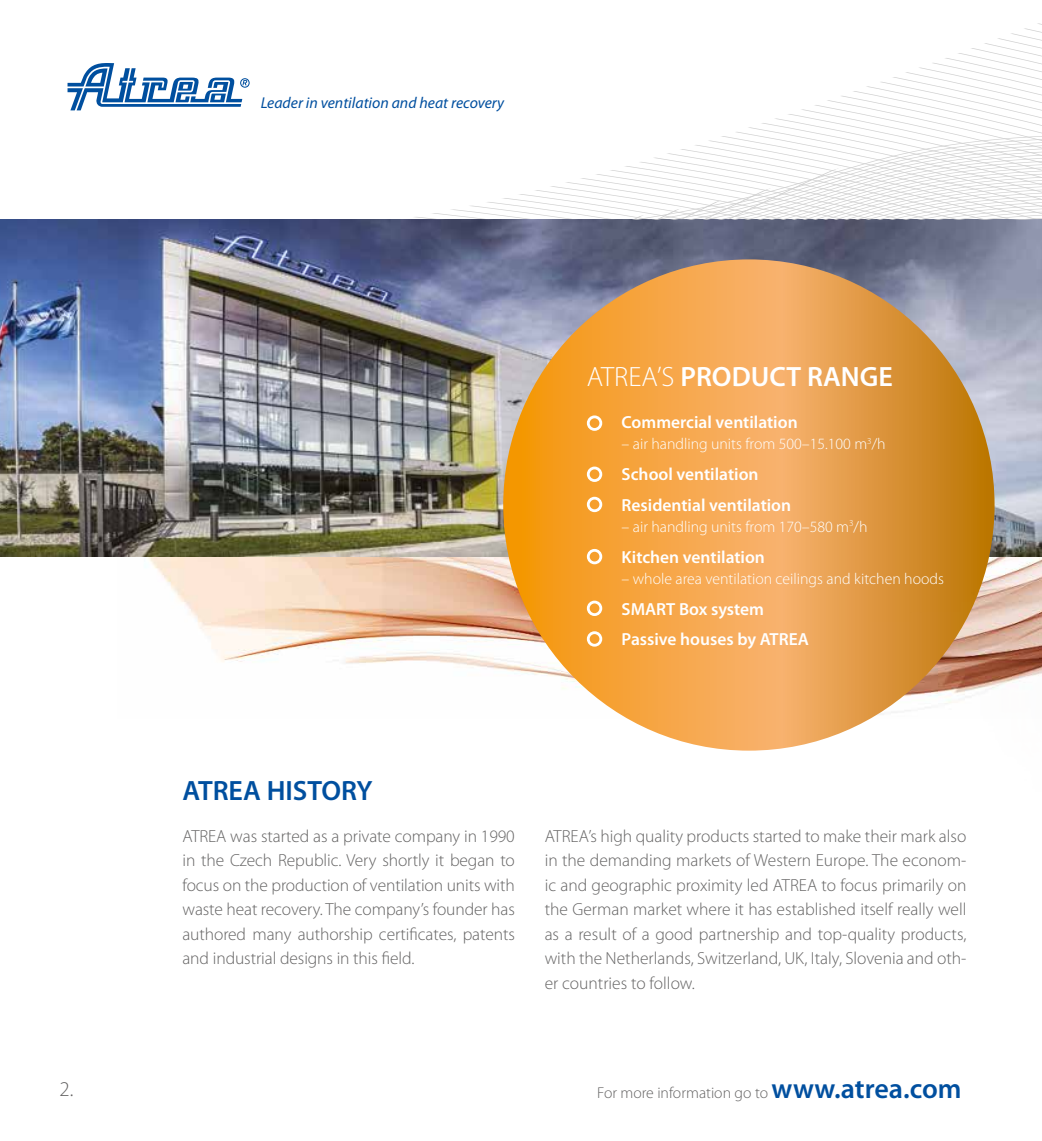
<style>
.page{position:relative;width:1042px;height:1141px;background:#fff}
.page>*{position:absolute;margin:0;border:0;box-sizing:border-box;transform-origin:0 0}
.t1{font:600 28px "Myriad Pro";color:#fff}
.t2{font:600 28px "Myriad Pro";color:#004f9f}
.t3{font:300 21px "Myriad Pro";color:#646363}
.t4{font:300 17.5px/24.5px "Myriad Pro";letter-spacing:-.005em;color:#646363;text-align:justify}
.t5{font:600 17.5px/31px "Myriad Pro";color:#fff}
.t6{font:300 15.75px "Myriad Pro";color:#fff}
.t7{font:300 15.75px "Myriad Pro";color:#646363}
.t8{font:italic 15.75px "Myriad Pro";color:#004f9f}
.s1{font-weight:300}
.s2{font-weight:600;font-size:28px;color:#004f9f}
</style>
<div class="page">
<img style="left:118px;top:556px;width:499px;height:157px">
<img style="left:0;top:219px;width:870px;height:337px">
<svg style="left:788px;top:108px;width:254px;height:7px"></svg>
<svg style="left:775px;top:115px;width:267px;height:6px"></svg>
<svg style="left:762px;top:121px;width:280px;height:6px"></svg>
<svg style="left:736px;top:127px;width:306px;height:6px"></svg>
<svg style="left:414px;top:133px;width:628px;height:86px"></svg>
<svg style="left:503px;top:259px;width:491px;height:492px;background:#f3a549"></svg>
<svg style="left:68px;top:63px;width:182px;height:47px"></svg>
<div style="left:587px;top:467px;width:15px;height:15px;border:3px solid #fff;border-radius:50%"></div>
<div style="left:587px;top:497px;width:15px;height:15px;border:3px solid #fff;border-radius:50%"></div>
<div style="left:587px;top:549px;width:15px;height:15px;border:3px solid #fff;border-radius:50%"></div>
<div style="left:587px;top:601px;width:15px;height:15px;border:3px solid #fff;border-radius:50%"></div>
<div style="left:587px;top:631px;width:15px;height:16px;border:3px solid #fff;border-radius:50%"></div>
<div style="left:587px;top:415px;width:15px;height:16px;border:3px solid #fff;border-radius:50%"></div>
<img style="left:870px;top:188px;width:172px;height:531px">
<p class="t3" style="left:60px;top:1078px;width:15px">2.</p>
<p class="t8" style="left:261px;top:95px;width:245px">Leader in ventilation and heat recovery</p>
<h1 class="t2" style="left:182px;top:775px;width:192px">ATREA HISTORY</h1>
<h1 class="t1" style="left:587px;top:361px;width:308px"><span class="s1">ATREA’S</span> PRODUCT RANGE</h1>
<p class="t5" style="left:621px;top:407px;width:178px">Commercial ventilation</p>
<p class="t6" style="left:621px;top:435px;width:266px">– air handling units from 500–15.100 m<sup>3</sup>/h</p>
<p class="t5" style="left:621px;top:459px;width:171px">School ventilation<br>Residential ventilation</p>
<p class="t6" style="left:621px;top:518px;width:247px">– air handling units from 170–580 m<sup>3</sup>/h</p>
<p class="t5" style="left:621px;top:541px;width:145px">Kitchen ventilation</p>
<p class="t6" style="left:621px;top:570px;width:324px">– whole area ventilation ceilings and kitchen hoods</p>
<p class="t5" style="left:621px;top:593px;width:189px">SMART Box system<br>Passive houses by ATREA</p>
<p class="t4" style="left:182px;top:824px;width:334px">ATREA was started as a private company in 1990 in the Czech Republic. Very shortly it began to focus on the production of ventilation units with waste heat recovery. The company’s founder has authored many authorship certificates, patents and industrial designs in this field.</p>
<p class="t4" style="left:545px;top:824px;width:423px">ATREA’s high quality products started to make their mark also in the demanding markets of Western Europe. The econom&shy;ic and geographic proximity led ATREA to focus primarily on the German market where it has established itself really well as a result of a good partnership and top-quality products, with the Netherlands, Switzerland, UK, Italy, Slovenia and oth&shy;er countries to follow.</p>
<p class="t7" style="left:597px;top:1084px;width:366px">For more information go to <span class="s2">www.atrea.com</span></p>
</div>
